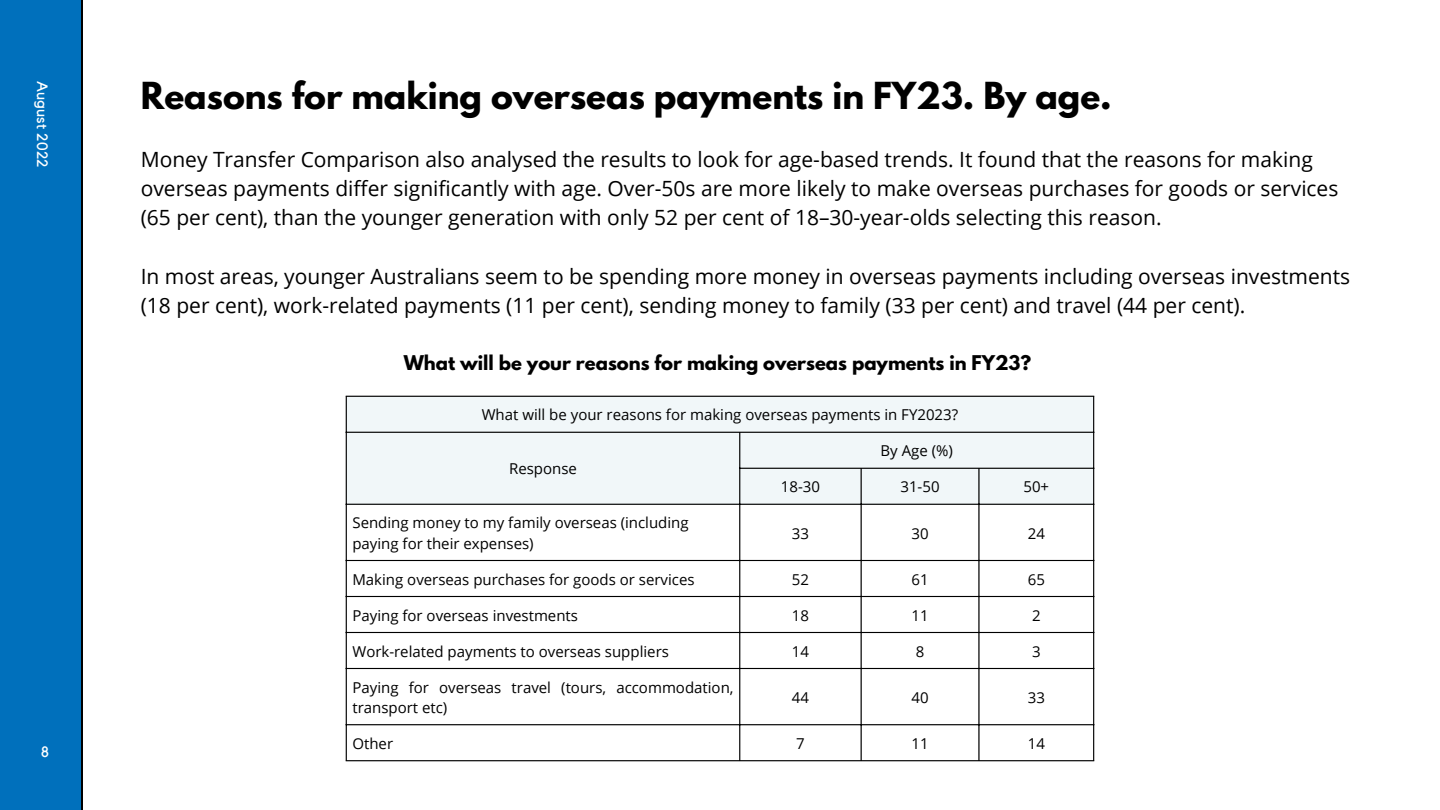
<style>
.page{position:relative;width:1440px;height:810px;background:#fff}
.page>*{position:absolute;margin:0;border:0;box-sizing:border-box;transform-origin:0 0}
.t1{font:700 33px "League Spartan";color:#000}
.t2{font:21px/29.2px "Open Sans";color:#000}
.t3{font:700 18px "League Spartan";color:#000}
.t4{font:15px/20.2px "Open Sans";color:#000}
.t5{font:15px "Kollektif";letter-spacing:.01em;color:#fff}
</style>
<div class="page">
<div style="left:0;top:0;width:82px;height:810px;background:#0070bc"></div>
<hr style="left:81px;top:0;width:1px;height:810px;background:#000">
<div style="left:347px;top:397px;width:746px;height:107px;background:#f1f7f9"></div>
<hr style="left:346px;top:397px;width:1px;height:363px;background:#000">
<hr style="left:739px;top:433px;width:1px;height:327px;background:#000">
<hr style="left:861px;top:469px;width:1px;height:291px;background:#000">
<hr style="left:978px;top:469px;width:2px;height:291px;background:#000">
<hr style="left:1093px;top:397px;width:1px;height:363px;background:#000">
<hr style="left:346px;top:396px;width:748px;height:1px;background:#000">
<hr style="left:346px;top:432px;width:748px;height:1px;background:#000">
<hr style="left:739px;top:468px;width:355px;height:1px;background:#000">
<hr style="left:346px;top:504px;width:748px;height:1px;background:#000">
<hr style="left:346px;top:560px;width:748px;height:1px;background:#000">
<hr style="left:346px;top:596px;width:748px;height:1px;background:#000">
<hr style="left:346px;top:632px;width:748px;height:1px;background:#000">
<hr style="left:346px;top:668px;width:748px;height:1px;background:#000">
<hr style="left:346px;top:724px;width:748px;height:1px;background:#000">
<hr style="left:346px;top:760px;width:748px;height:1px;background:#000">
<p class="t5" style="left:49px;top:81px;width:88px;rotate:90deg">August 2022</p>
<p class="t5" style="left:41px;top:745px;width:9px">8</p>
<h1 class="t1" style="left:141px;top:79px;width:973px">Reasons for making overseas payments in FY23. By age.</h1>
<p class="t2" style="left:141px;top:144px;width:1199px">Money Transfer Comparison also analysed the results to look for age-based trends. It found that the reasons for making overseas payments differ significantly with age. Over-50s are more likely to make overseas purchases for goods or services (65 per cent), than the younger generation with only 52 per cent of 18–30-year-olds selecting this reason.</p>
<p class="t2" style="left:141px;top:261px;width:1211px">In most areas, younger Australians seem to be spending more money in overseas payments including overseas investments (18 per cent), work-related payments (11 per cent), sending money to family (33 per cent) and travel (44 per cent).</p>
<p class="t3" style="left:404px;top:353px;width:629px">What will be your reasons for making overseas payments in FY23?</p>
<p class="t4" style="left:482px;top:404px;width:478px">What will be your reasons for making overseas payments in FY2023?</p>
<p class="t4" style="left:509px;top:458px;width:69px">Response</p>
<p class="t4" style="left:881px;top:440px;width:74px">By Age (%)</p>
<p class="t4" style="left:781px;top:476px;width:41px">18-30</p>
<p class="t4" style="left:900px;top:476px;width:41px">31-50</p>
<p class="t4" style="left:1023px;top:476px;width:27px">50+</p>
<p class="t4" style="left:352px;top:512px;width:338px">Sending money to my family overseas (including paying for their expenses)</p>
<p class="t4" style="left:792px;top:523px;width:19px">33</p>
<p class="t4" style="left:911px;top:523px;width:19px">30</p>
<p class="t4" style="left:1028px;top:523px;width:19px">24</p>
<p class="t4" style="left:352px;top:569px;width:344px">Making overseas purchases for goods or services</p>
<p class="t4" style="left:792px;top:569px;width:19px">52</p>
<p class="t4" style="left:911px;top:569px;width:19px">61</p>
<p class="t4" style="left:1028px;top:569px;width:19px">65</p>
<p class="t4" style="left:352px;top:605px;width:227px">Paying for overseas investments</p>
<p class="t4" style="left:792px;top:605px;width:19px">18</p>
<p class="t4" style="left:911px;top:605px;width:19px">11</p>
<p class="t4" style="left:1032px;top:605px;width:10px">2</p>
<p class="t4" style="left:352px;top:641px;width:318px">Work-related payments to overseas suppliers</p>
<p class="t4" style="left:792px;top:641px;width:19px">14</p>
<p class="t4" style="left:916px;top:641px;width:10px">8</p>
<p class="t4" style="left:1032px;top:641px;width:10px">3</p>
<p class="t4" style="left:352px;top:677px;width:383px">Paying for overseas travel (tours, accommodation, transport etc)</p>
<p class="t4" style="left:792px;top:687px;width:19px">44</p>
<p class="t4" style="left:911px;top:687px;width:19px">40</p>
<p class="t4" style="left:1028px;top:687px;width:19px">33</p>
<p class="t4" style="left:352px;top:733px;width:42px">Other</p>
<p class="t4" style="left:796px;top:733px;width:10px">7</p>
<p class="t4" style="left:911px;top:733px;width:19px">11</p>
<p class="t4" style="left:1028px;top:733px;width:19px">14</p>
</div>
